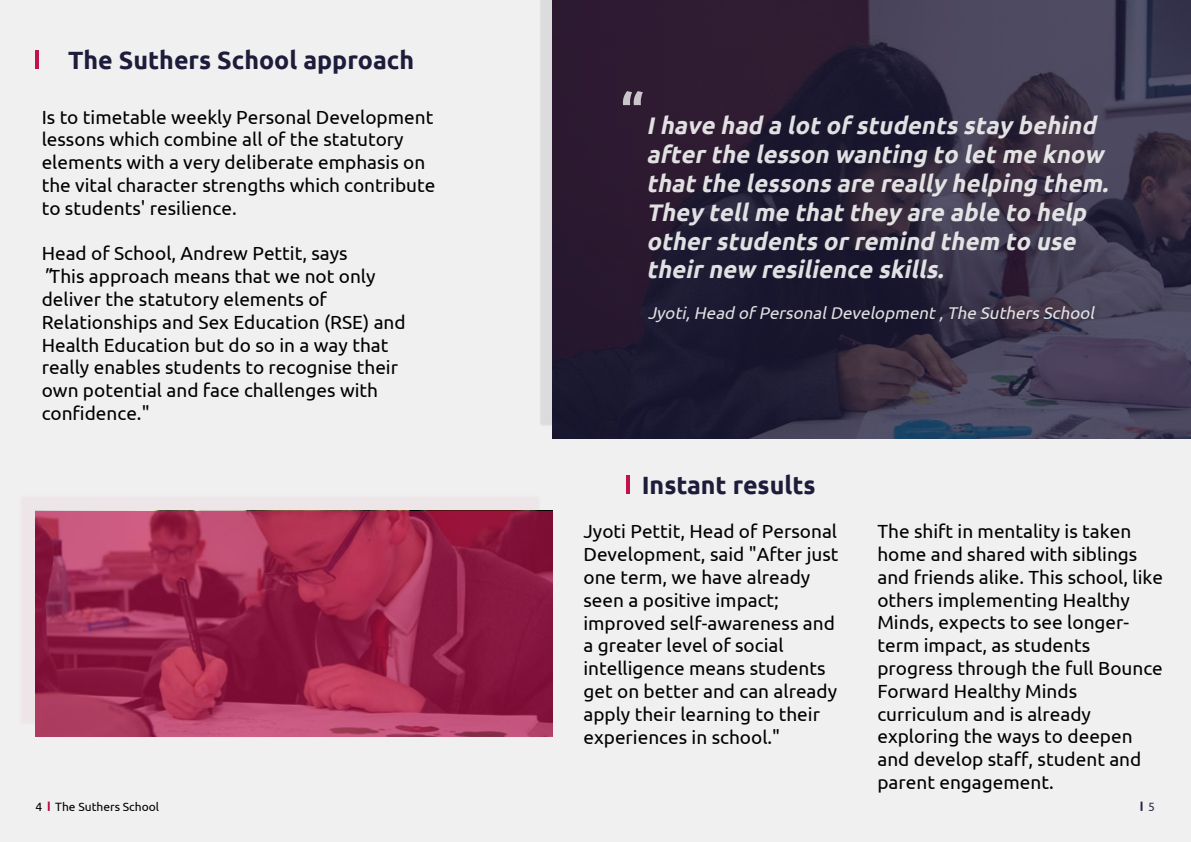
<style>
.page{position:relative;width:1191px;height:842px;background:#f0f0f0}
.page>*{position:absolute;margin:0;border:0;box-sizing:border-box;transform-origin:0 0}
.t1{font:700 50px "Ubuntu";color:#fff}
.t2{font:700 25px "Ubuntu";color:#1e1c3b}
.t3{font:italic 700 24px/28.8px "Ubuntu";color:#f0f0f0}
.t4{font:19px/22.8px "Ubuntu";color:#000}
.t5{font:italic 17px "Ubuntu";color:#f0f0f0}
.t6{font:12px "Ubuntu";color:#000}
.t7{font:12px "Ubuntu";color:#2a2442}
.s1{font-style:italic}
.s2{font-style:inherit}
</style>
<div class="page">
<div style="left:18px;top:494px;width:523px;height:231px;background:#ede6e9"></div>
<svg style="left:35px;top:511px;width:518px;height:225px;background:#9d294f"></svg>
<hr style="left:35px;top:50px;width:3px;height:19px;background:#c11250">
<hr style="left:626px;top:475px;width:4px;height:19px;background:#c11250">
<div style="left:539px;top:0;width:651px;height:427px;background:#1e1c3b;opacity:.1"></div>
<svg style="left:553px;top:0;width:637px;height:438px;background:#302940"></svg>
<svg style="left:48px;top:801px;width:2px;height:10px"></svg>
<svg style="left:1140px;top:801px;width:2px;height:10px"></svg>
<h2 class="t2" style="left:68px;top:45px;width:347px">The Suthers School approach</h2>
<p class="t4" style="left:42px;top:105px;width:395px">Is to timetable weekly Personal Development lessons which combine all of the statutory elements with a very deliberate emphasis on the vital character strengths which contribute to students' resilience.</p>
<p class="t4" style="left:42px;top:242px;width:365px">Head of School, Andrew Pettit, says<br><span class="s1">"</span>This approach means that we not only deliver the statutory elements of Relationships and Sex Education (RSE) and Health Education but do so in a way that really enables students to recognise their own potential and face challenges with confidence."</p>
<p class="t6" style="left:35px;top:799px;width:125px">4 The Suthers School</p>
<h1 class="t1" style="left:621px;top:82px;width:24px">“</h1>
<p class="t3" style="left:646px;top:111px;width:468px">Ihave had a lot ofstudents stay behind afterthe lesson wanting to let me know that the lessons are really helping them.<br>They tellme that they are able to help otherstudents orremind them to use theirnew resilien<span class="s2">ce</span> skills.</p>
<p class="t5" style="left:647px;top:303px;width:452px">Jyoti,Head ofPersonalDevelopment,The Suthers School</p>
<h2 class="t2" style="left:641px;top:470px;width:175px">Instant results</h2>
<p class="t4" style="left:583px;top:520px;width:256px">Jyoti Pettit, Head of Personal<br>Development, said "After just one term, we have already seen a positive impact; improved self-awareness and a greater level of social intelligence means students get on better and can already apply their learning to their experiences in school."</p>
<p class="t4" style="left:877px;top:519px;width:287px">The shift in mentality is taken home and shared with siblings and friends alike. This school, like others implementing Healthy<br>Minds, expects to see longer&shy;term impact, as students progress through the full Bounce<br>Forward Healthy Minds curriculum and is already exploring the ways to deepen and develop staff, student and parent engagement.</p>
<p class="t7" style="left:1148px;top:799px;width:8px">5</p>
</div>
